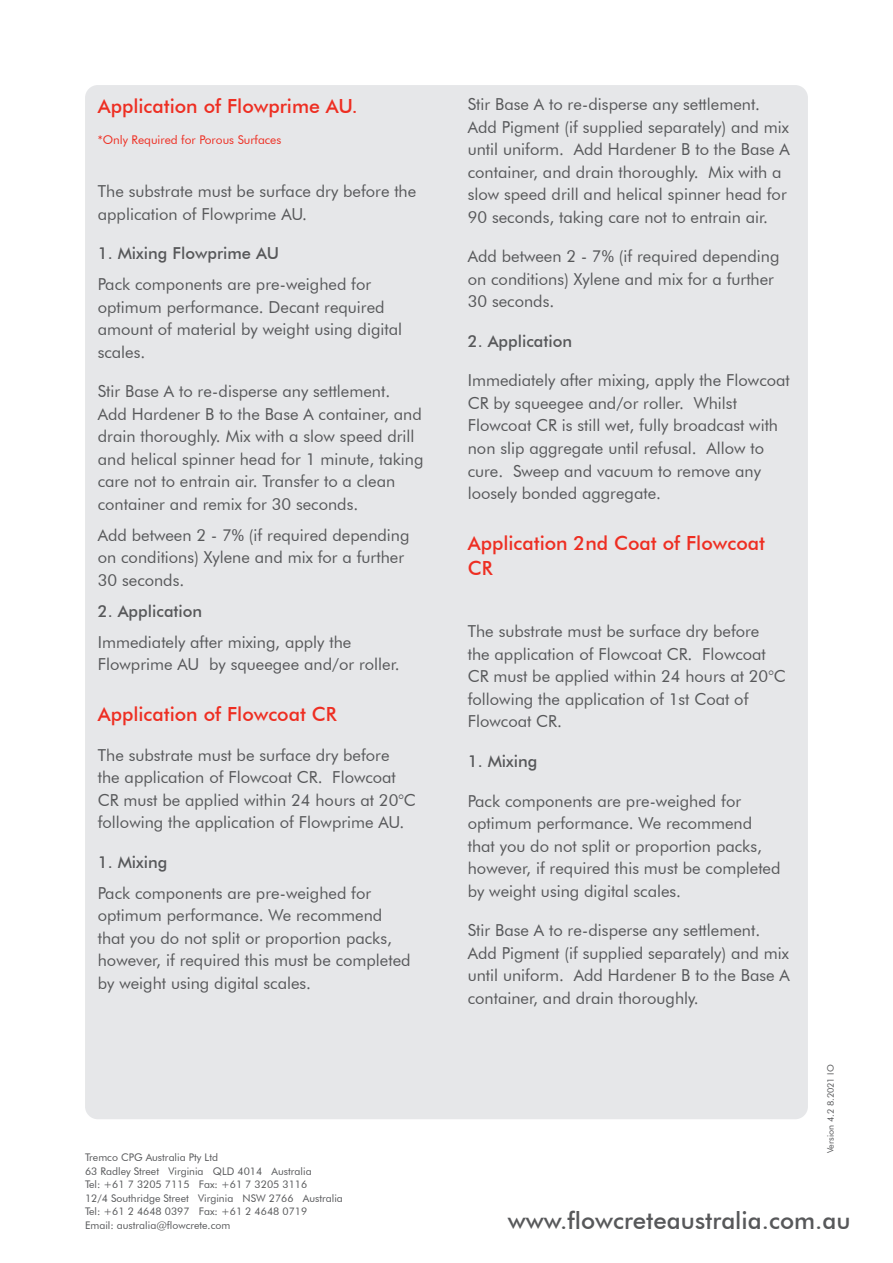
<style>
.page{position:relative;width:893px;height:1263px;background:#fff}
.page>*{position:absolute;margin:0;border:0;box-sizing:border-box;transform-origin:0 0}
.t1{font:500 24px "Futura BT";color:#57585a}
.t2{font:500 19.5px/25.5px "Futura BT";color:#ee2e22}
.t3{font:16.5px/22.5px "Futura BT";color:#57585a}
.t4{font:500 16.5px "Futura BT";color:#57585a}
.t5{font:12px "Futura BT";color:#ee2e22}
.t6{font:10.5px/13.5px "Futura BT";color:#57585a}
.t7{font:9px "Futura BT";color:#57585a}
</style>
<div class="page">
<div style="left:85px;top:85px;width:723px;height:1034px;background:#e6e7e9;border-radius:13px"></div>
<p class="t2" style="left:98px;top:93px;width:261px">Application of Flowprime AU.</p>
<p class="t5" style="left:98px;top:132px;width:185px">*Only Required for Porous Surfaces</p>
<p class="t3" style="left:98px;top:180px;width:320px">The substrate must be surface dry before the application of Flowprime AU.</p>
<p class="t4" style="left:98px;top:243px;width:183px">1. Mixing Flowprime AU</p>
<p class="t3" style="left:98px;top:273px;width:306px">Pack components are pre-weighed for optimum performance. Decant required amount of material by weight using digital scales.</p>
<p class="t3" style="left:98px;top:380px;width:327px">Stir Base A to re-disperse any settlement.<br>Add Hardener B to the Base A container, and drain thoroughly. Mix with a slow speed drill and helical spinner head for 1 minute, taking care not to entrain air. Transfer to a clean container and remix for 30 seconds.</p>
<p class="t3" style="left:98px;top:523px;width:313px">Add between 2 - 7% (if required depending on conditions) Xylene and mix for a further<br>30 seconds.</p>
<p class="t4" style="left:98px;top:601px;width:106px">2. Application</p>
<p class="t3" style="left:98px;top:630px;width:303px">Immediately after mixing, apply the<br>Flowprime AU by squeegee and/or roller.</p>
<p class="t2" style="left:98px;top:701px;width:241px">Application of Flowcoat CR</p>
<p class="t3" style="left:98px;top:743px;width:319px">The substrate must be surface dry before<br>the application of Flowcoat CR. Flowcoat CR must be applied within 24 hours at 20°C following the application of Flowprime AU.</p>
<p class="t4" style="left:98px;top:852px;width:71px">1. Mixing</p>
<p class="t3" style="left:98px;top:881px;width:314px">Pack components are pre-weighed for optimum performance. We recommend that you do not split or proportion packs, however, if required this must be completed by weight using digital scales.</p>
<p class="t6" style="left:85px;top:1151px;width:259px">Tremco CPG Australia Pty Ltd<br>63 Radley Street Virginia QLD 4014 Australia<br>Tel: +61 7 3205 7115 Fax: +61 7 3205 3116<br>12/4 Southridge Street Virginia NSW 2766 Australia Tel: +61 2 4648 0397 Fax: +61 2 4648 0719<br>Email: australia@flowcrete.com</p>
<p class="t3" style="left:468px;top:93px;width:324px">Stir Base A to re-disperse any settlement.<br>Add Pigment (if supplied separately) and mix until uniform. Add Hardener B to the Base A container, and drain thoroughly. Mix with a slow speed drill and helical spinner head for 90 seconds, taking care not to entrain air.</p>
<p class="t3" style="left:468px;top:245px;width:313px">Add between 2 - 7% (if required depending on conditions) Xylene and mix for a further<br>30 seconds.</p>
<p class="t4" style="left:468px;top:331px;width:106px">2. Application</p>
<p class="t3" style="left:468px;top:369px;width:324px">Immediately after mixing, apply the Flowcoat CR by squeegee and/or roller. Whilst Flowcoat CR is still wet, fully broadcast with non slip aggregate until refusal. Allow to cure. Sweep and vacuum to remove any loosely bonded aggregate.</p>
<p class="t2" style="left:468px;top:530px;width:299px">Application 2nd Coat of Flowcoat<br>CR</p>
<p class="t3" style="left:468px;top:620px;width:319px">The substrate must be surface dry before<br>the application of Flowcoat CR. Flowcoat CR must be applied within 24 hours at 20°C following the application of 1st Coat of Flowcoat CR.</p>
<p class="t4" style="left:468px;top:751px;width:71px">1. Mixing</p>
<p class="t3" style="left:468px;top:789px;width:314px">Pack components are pre-weighed for optimum performance. We recommend that you do not split or proportion packs, however, if required this must be completed by weight using digital scales.</p>
<p class="t3" style="left:468px;top:919px;width:324px">Stir Base A to re-disperse any settlement.<br>Add Pigment (if supplied separately) and mix until uniform. Add Hardener B to the Base A container, and drain thoroughly.</p>
<p class="t7" style="left:825px;top:1153px;width:91px;rotate:-90deg">Version 4.2 8.2021 IO</p>
<h1 class="t1" style="left:508px;top:1206px;width:344px">www.flowcreteaustralia.com.au</h1>
</div>
